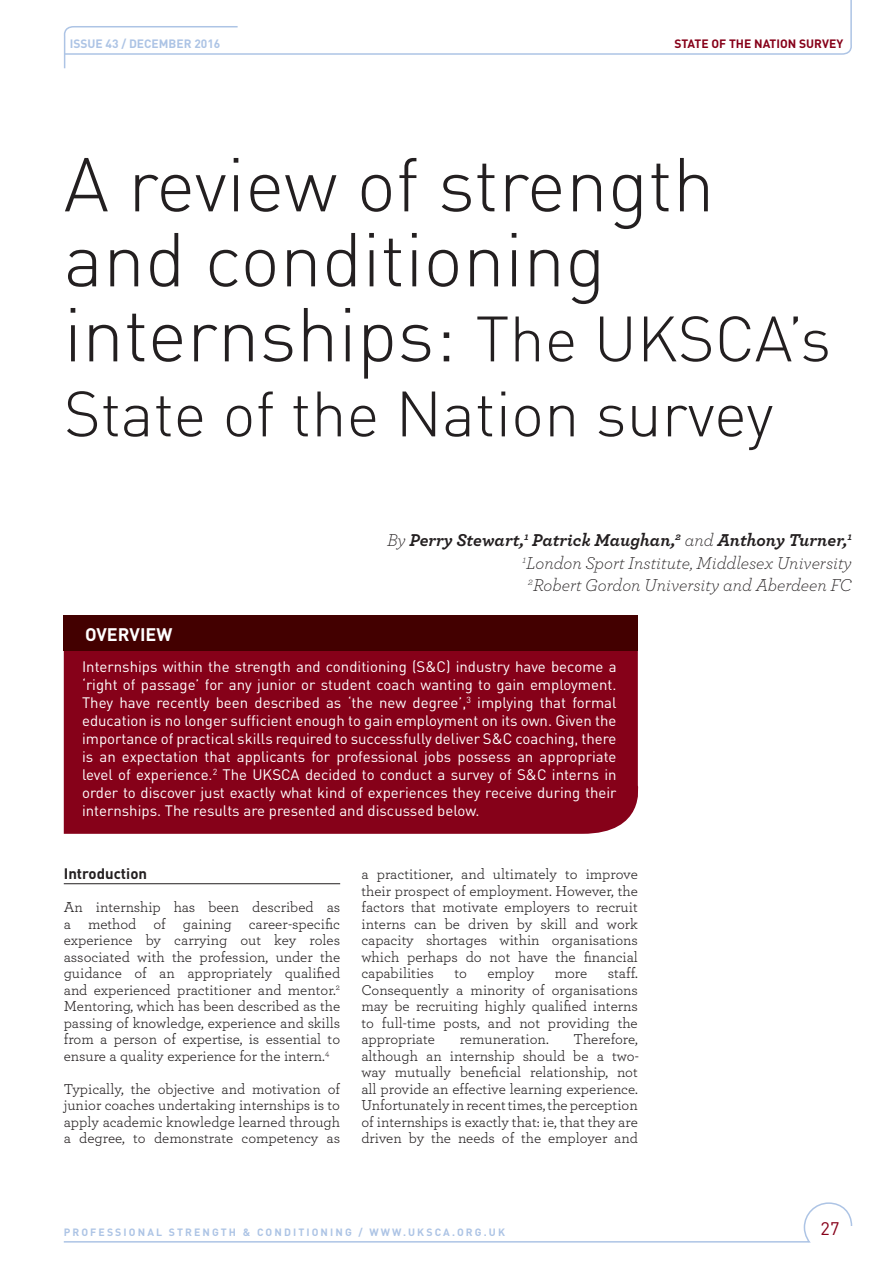
<style>
.page{position:relative;width:893px;height:1263px;background:#fff}
.page>*{position:absolute;margin:0;border:0;box-sizing:border-box;transform-origin:0 0}
.main_head{font:300 75px/75px "DIN";color:#231f20}
.main_head-2{font:300 63px "DIN";color:#231f20}
.author_name_small{font:italic 300 18px/22.5px "Archer";color:#231f20;text-align:right}
.t1{font:700 18px "DIN";color:#fff}
.t2{font:18px "DIN";color:#860119}
.body_copy{font:15px/16.5px "Archer";color:#231f20;text-align:justify}
.abstract_box_txt{font:15px/18px "DIN";color:#fff;text-align:justify}
.subhead_with_rule{font:700 15px "DIN";color:#231f20}
.t3{font:700 12px "DIN";color:#860119}
.t4{font:700 12px "DIN";color:#adc4e5}
.t5{font:700 10.5px "DIN";letter-spacing:.2em;color:#adc4e5}
.s1{font-size:63px}
.s2{font-weight:700}
</style>
<div class="page">
<svg style="left:63px;top:1202px;width:790px;height:41px"></svg>
<svg style="left:63px;top:0;width:789px;height:69px"></svg>
<hr style="left:64px;top:883px;width:276px;height:1px;background:#231f20">
<div style="left:64px;top:615px;width:575px;height:219px;background:#860119"></div>
<div style="left:64px;top:616px;width:574px;height:35px;background:#430000"></div>
<p class="t4" style="left:70px;top:36px;width:152px">ISSUE 43 / DECEMBER 2016</p>
<p class="t3" style="left:674px;top:36px;width:170px">STATE OF THE NATION SURVEY</p>
<p class="main_head" style="left:64px;top:146px;width:769px">A review of strength and conditioning internships: <span class="s1">The UKSCA’s</span></p>
<p class="main_head-2" style="left:64px;top:375px;width:711px">State of the Nation survey</p>
<p class="author_name_small" style="left:387px;top:528px;width:466px">By <span class="s2">Perry Stewart,</span><sup>1</sup> <span class="s2">Patrick Maughan,</span><sup>2</sup> and <span class="s2">Anthony Turner,</span><sup>1<br></sup><sup>1</sup>London Sport Institute, Middlesex University</p>
<p class="author_name_small" style="left:528px;top:573px;width:325px"><sup>2</sup>Robert Gordon University and Aberdeen FC</p>
<p class="t1" style="left:85px;top:622px;width:89px">OVERVIEW</p>
<p class="abstract_box_txt" style="left:82px;top:657px;width:536px">Internships within the strength and conditioning (S&amp;C) industry have become a ‘right of passage’ for any junior or student coach wanting to gain employment.<br>They have recently been described as ‘the new degree’,<sup>3</sup> implying that formal education is no longer sufficient enough to gain employment on its own. Given the importance of practical skills required to successfully deliver S&amp;C coaching, there is an expectation that applicants for professional jobs possess an appropriate level of experience.<sup>2</sup> The UKSCA decided to conduct a survey of S&amp;C interns in order to discover just exactly what kind of experiences they receive during their internships. The results are presented and discussed below.</p>
<p class="subhead_with_rule" style="left:64px;top:864px;width:85px">Introduction</p>
<p class="body_copy" style="left:64px;top:898px;width:278px">An internship has been described as a method of gaining career-specific experience by carrying out key roles associated with the profession, under the guidance of an appropriately qualified and experienced practitioner and mentor.<sup>2<br></sup>Mentoring, which has been described as the passing of knowledge, experience and skills from a person of expertise, is essential to ensure a quality experience for the intern.<sup>4</sup></p>
<p class="body_copy" style="left:64px;top:1080px;width:278px">Typically, the objective and motivation of junior coaches undertaking internships is to apply academic knowledge learned through a degree, to demonstrate competency as</p>
<p class="body_copy" style="left:361px;top:865px;width:278px">a practitioner, and ultimately to improve their prospect of employment. However, the factors that motivate employers to recruit interns can be driven by skill and work capacity shortages within organisations which perhaps do not have the financial capabilities</p>
<p class="body_copy" style="left:361px;top:964px;width:278px;text-indent:246px">staff.<br>Consequently a minority of organisations may be recruiting highly qualified interns to full-time posts, and not providing the appropriate</p>
<p class="body_copy" style="left:454px;top:964px;width:14px">to</p>
<p class="body_copy" style="left:487px;top:964px;width:48px">employ</p>
<p class="body_copy" style="left:555px;top:964px;width:34px">more</p>
<p class="body_copy" style="left:361px;top:1030px;width:279px;text-indent:212px">Therefore, although an internship should be a two&shy;way mutually beneficial relationship, not all provide an effective learning experience.<br>Unfortunately in recent times, the perception of internships is exactly that: ie, that they are driven by the needs of the employer and</p>
<p class="body_copy" style="left:460px;top:1030px;width:90px">remuneration.</p>
<p class="t5" style="left:64px;top:1225px;width:443px">PROFESSIONAL STRENGTH &amp; CONDITIONING / WWW.UKSCA.ORG.UK</p>
<p class="t2" style="left:821px;top:1217px;width:20px">27</p>
</div>
